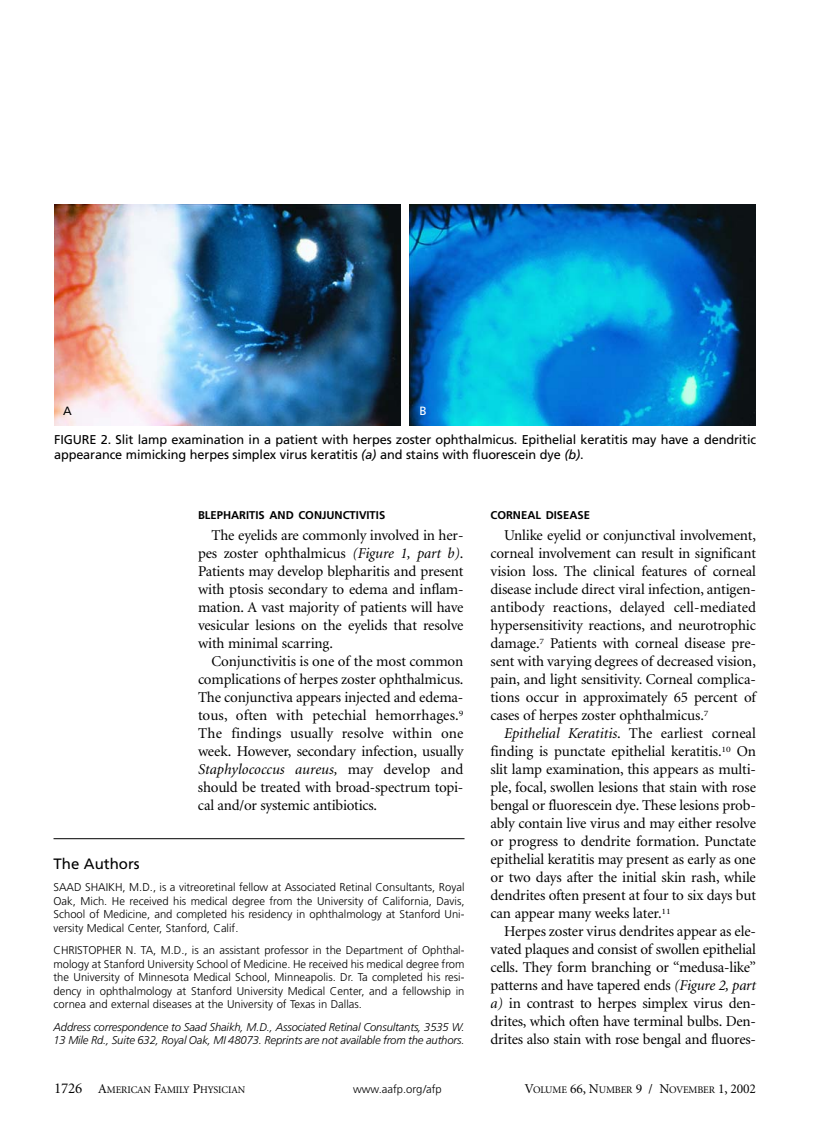
<style>
.page{position:relative;width:837px;height:1134px;background:#fff}
.page>*{position:absolute;margin:0;border:0;box-sizing:border-box;transform-origin:0 0}
.t1{font:15px/18px "Minion";letter-spacing:-.01em;color:#000;text-align:justify}
.t2{font:15px "Frutiger";color:#000}
.t3{font:12.75px/15px "Frutiger";letter-spacing:-.01em;color:#000}
.t4{font:12px "Frutiger";color:#000}
.t5{font:12px "Frutiger";color:#fff}
.t6{font:300 11.25px/13.5px "Frutiger";color:#000;text-align:justify}
.t7{font:italic 300 11.25px/13.5px "Frutiger";letter-spacing:-.01em;color:#000}
.t8{font:700 11.25px "Frutiger";color:#000}
.t9{font:10.2px "Minion";letter-spacing:-.015em;color:#000}
.s1{font-style:italic}
.s2{font-size:15px}
.s3{font-size:13.5px}
</style>
<div class="page">
<hr style="left:54px;top:838px;width:411px;height:1px;background:#000">
<img style="left:54px;top:205px;width:346px;height:221px">
<img style="left:410px;top:205px;width:346px;height:221px">
<p class="t4" style="left:63px;top:406px;width:10px">A</p>
<p class="t5" style="left:419px;top:406px;width:9px">B</p>
<p class="t3" style="left:54px;top:433px;width:704px">FIGURE 2. Slit lamp examination in a patient with herpes zoster ophthalmicus. Epithelial keratitis may have a dendritic appearance mimicking herpes simplex virus keratitis <span class="s1">(a)</span> and stains with fluorescein dye <span class="s1">(b)</span>.</p>
<p class="t8" style="left:198px;top:511px;width:189px">BLEPHARITIS AND CONJUNCTIVITIS</p>
<p class="t1" style="left:198px;top:528px;width:267px;text-indent:14px">The eyelids are commonly involved in her&shy;pes zoster ophthalmicus <span class="s1">(Figure 1, part b)</span>.<br>Patients may develop blepharitis and present with ptosis secondary to edema and inflam&shy;mation. A vast majority of patients will have vesicular lesions on the eyelids that resolve with minimal scarring.</p>
<p class="t1" style="left:198px;top:654px;width:267px;text-indent:14px">Conjunctivitis is one of the most common complications of herpes zoster ophthalmicus.<br>The conjunctiva appears injected and edema&shy;tous, often with petechial hemorrhages.<sup>9<br></sup>The findings usually resolve within one week. However, secondary infection, usually <span class="s1">Staphylococcus aureus,</span> may develop and should be treated with broad-spectrum topi&shy;cal and/or systemic antibiotics.</p>
<p class="t2" style="left:54px;top:858px;width:88px">The Authors</p>
<p class="t6" style="left:54px;top:882px;width:413px">SAAD SHAIKH, M.D., is a vitreoretinal fellow at Associated Retinal Consultants, Royal Oak, Mich. He received his medical degree from the University of California, Davis, School of Medicine, and completed his residency in ophthalmology at Stanford Uni&shy;versity Medical Center, Stanford, Calif.</p>
<p class="t6" style="left:54px;top:945px;width:413px">CHRISTOPHER N. TA, M.D., is an assistant professor in the Department of Ophthal&shy;mology at Stanford University School of Medicine. He received his medical degree from the University of Minnesota Medical School, Minneapolis. Dr. Ta completed his resi&shy;dency in ophthalmology at Stanford University Medical Center, and a fellowship in cornea and external diseases at the University of Texas in Dallas.</p>
<p class="t7" style="left:54px;top:1021px;width:413px">Address correspondence to Saad Shaikh, M.D., Associated Retinal Consultants, 3535 W.<br>13 Mile Rd., Suite 632, Royal Oak, MI 48073. Reprints are not available from the authors.</p>
<p class="t8" style="left:490px;top:511px;width:101px">CORNEAL DISEASE</p>
<p class="t1" style="left:490px;top:528px;width:267px;text-indent:14px">Unlike eyelid or conjunctival involvement, corneal involvement can result in significant vision loss. The clinical features of corneal disease include direct viral infection, antigen&shy;antibody reactions, delayed cell-mediated hypersensitivity reactions, and neurotrophic damage.<sup>7</sup> Patients with corneal disease pre&shy;sent with varying degrees of decreased vision, pain, and light sensitivity. Corneal complica&shy;tions occur in approximately 65 percent of cases of herpes zoster ophthalmicus.<sup>7</sup></p>
<p class="t1" style="left:490px;top:726px;width:267px;text-indent:14px"><span class="s1">Epithelial Keratitis</span>. The earliest corneal finding is punctate epithelial keratitis.<sup>10</sup> On slit lamp examination, this appears as multi&shy;ple, focal, swollen lesions that stain with rose bengal or fluorescein dye. These lesions prob&shy;ably contain live virus and may either resolve or progress to dendrite formation. Punctate epithelial keratitis may present as early as one or two days after the initial skin rash, while dendrites often present at four to six days but can appear many weeks later.<sup>11</sup></p>
<p class="t1" style="left:491px;top:924px;width:267px;text-indent:13px">Herpes zoster virus dendrites appear as ele&shy;vated plaques and consist of swollen epithelial cells. They form branching or “medusa-like” patterns and have tapered ends <span class="s1">(Figure 2, part a)</span> in contrast to herpes simplex virus den&shy;drites, which often have terminal bulbs. Den&shy;drites also stain with rose bengal and fluores-</p>
<p class="t9" style="left:54px;top:1086px;width:193px"><span class="s2">1726</span> <span class="s3">A</span>MERICAN <span class="s3">F</span>AMILY <span class="s3">P</span>HYSICIAN</p>
<p class="t6" style="left:353px;top:1083px;width:90px">www.aafp.org/afp</p>
<p class="t9" style="left:525px;top:1086px;width:233px"><span class="s3">V</span>OLUME <span class="s3">66, N</span>UMBER <span class="s3">9 / N</span>OVEMBER <span class="s3">1, 2002</span></p>
</div>
